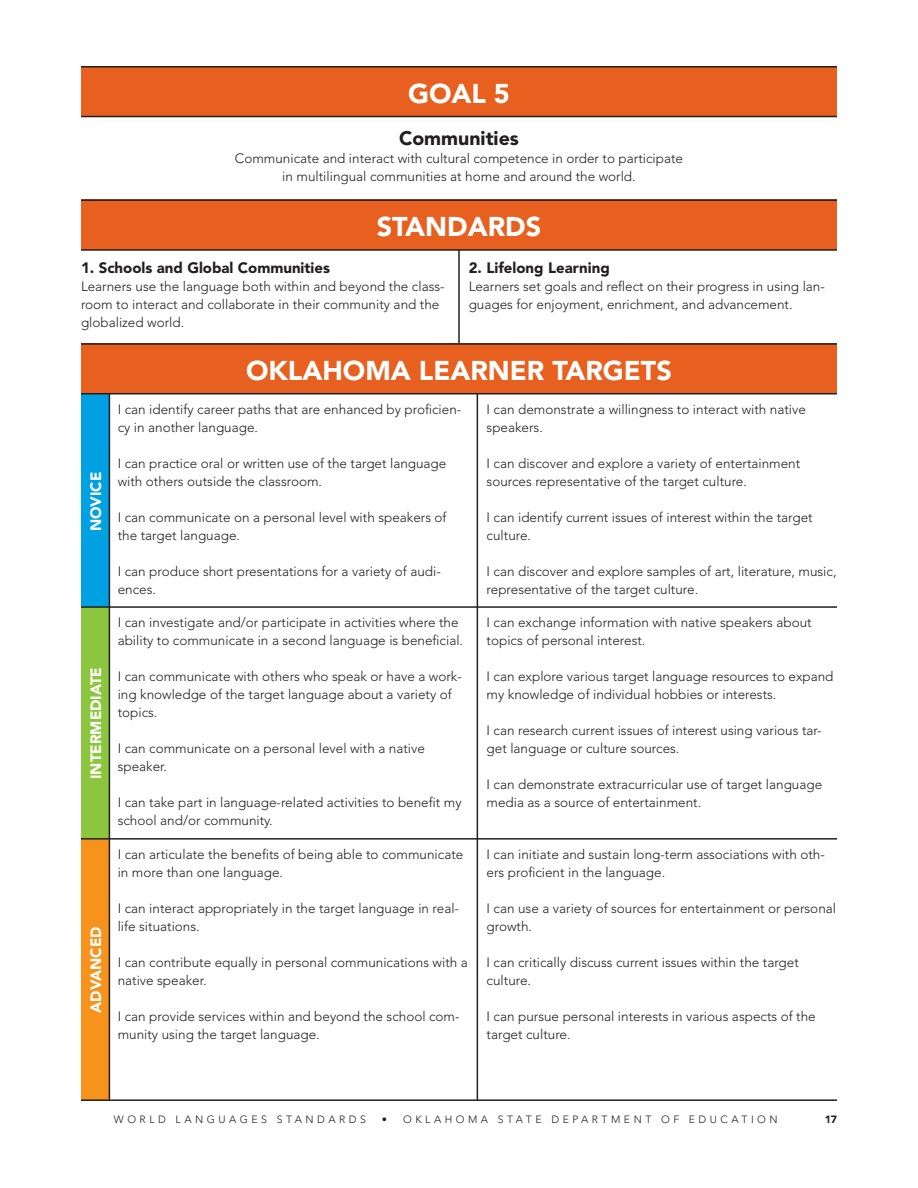
<style>
.page{position:relative;width:918px;height:1188px;background:#fff}
.page>*{position:absolute;margin:0;border:0;box-sizing:border-box;transform-origin:0 0}
.t1{font:900 27px "Avenir";color:#fff}
.t2{font:900 19.5px "Avenir";color:#231f20}
.t3{font:900 15px "Avenir";color:#231f20}
.t4{font:900 15px "Avenir";color:#fff}
.t5{font:300 13.5px/18px "Avenir";color:#231f20}
.t6{font:300 10.5px "Avenir";letter-spacing:.335em;color:#231f20}
.t7{font:900 10.5px "Avenir";color:#231f20}
</style>
<div class="page">
<div style="left:81px;top:839px;width:28px;height:261px;background:#f7931d"></div>
<div style="left:81px;top:66px;width:756px;height:51px;background:#e7601f"></div>
<hr style="left:81px;top:116px;width:756px;height:1px;background:#231f20">
<hr style="left:81px;top:66px;width:756px;height:2px;background:#231f20">
<div style="left:81px;top:394px;width:28px;height:213px;background:#00a1e3"></div>
<div style="left:81px;top:607px;width:28px;height:232px;background:#8bc63e"></div>
<hr style="left:458px;top:250px;width:2px;height:94px;background:#231f20">
<div style="left:81px;top:200px;width:756px;height:50px;background:#e7601f"></div>
<div style="left:81px;top:344px;width:756px;height:50px;background:#e7601f"></div>
<hr style="left:81px;top:249px;width:756px;height:2px;background:#231f20">
<hr style="left:81px;top:393px;width:756px;height:1px;background:#231f20">
<hr style="left:81px;top:199px;width:756px;height:2px;background:#231f20">
<hr style="left:81px;top:606px;width:756px;height:2px;background:#231f20">
<hr style="left:81px;top:838px;width:756px;height:2px;background:#231f20">
<hr style="left:81px;top:343px;width:756px;height:2px;background:#231f20">
<hr style="left:109px;top:394px;width:1px;height:706px;background:#231f20">
<hr style="left:477px;top:394px;width:1px;height:706px;background:#231f20">
<hr style="left:81px;top:1099px;width:756px;height:2px;background:#231f20">
<p class="t1" style="left:408px;top:77px;width:103px">GOAL 5</p>
<p class="t2" style="left:399px;top:127px;width:121px">Communities</p>
<p class="t5" style="left:235px;top:150px;width:450px">Communicate and interact with cultural competence in order to participate</p>
<p class="t5" style="left:282px;top:168px;width:355px">in multilingual communities at home and around the world.</p>
<p class="t1" style="left:377px;top:210px;width:166px">STANDARDS</p>
<p class="t3" style="left:81px;top:258px;width:251px">1. Schools and Global Communities</p>
<p class="t5" style="left:81px;top:277px;width:365px">Learners use the language both within and beyond the class&shy;room to interact and collaborate in their community and the globalized world.</p>
<p class="t3" style="left:469px;top:258px;width:143px">2. Lifelong Learning</p>
<p class="t5" style="left:469px;top:277px;width:358px">Learners set goals and reflect on their progress in using lan&shy;guages for enjoyment, enrichment, and advancement.</p>
<p class="t4" style="left:87px;top:531px;width:61px;rotate:-90deg">NOVICE</p>
<p class="t4" style="left:87px;top:779px;width:113px;rotate:-90deg">INTERMEDIATE</p>
<p class="t4" style="left:87px;top:1013px;width:88px;rotate:-90deg">ADVANCED</p>
<p class="t1" style="left:246px;top:354px;width:427px">OKLAHOMA LEARNER TARGETS</p>
<p class="t5" style="left:118px;top:400px;width:345px">I can identify career paths that are enhanced by proficien&shy;cy in another language.</p>
<p class="t5" style="left:118px;top:454px;width:330px">I can practice oral or written use of the target language with others outside the classroom.</p>
<p class="t5" style="left:118px;top:508px;width:330px">I can communicate on a personal level with speakers of the target language.</p>
<p class="t5" style="left:118px;top:562px;width:325px">I can produce short presentations for a variety of audi&shy;ences.</p>
<p class="t5" style="left:118px;top:613px;width:347px">I can investigate and/or participate in activities where the ability to communicate in a second language is beneficial.</p>
<p class="t5" style="left:118px;top:667px;width:346px">I can communicate with others who speak or have a work&shy;ing knowledge of the target language about a variety of topics.</p>
<p class="t5" style="left:118px;top:739px;width:309px">I can communicate on a personal level with a native speaker.</p>
<p class="t5" style="left:118px;top:793px;width:345px">I can take part in language-related activities to benefit my school and/or community.</p>
<p class="t5" style="left:118px;top:845px;width:347px">I can articulate the benefits of being able to communicate in more than one language.</p>
<p class="t5" style="left:118px;top:899px;width:343px">I can interact appropriately in the target language in real&shy;life situations.</p>
<p class="t5" style="left:118px;top:953px;width:352px">I can contribute equally in personal communications with a native speaker.</p>
<p class="t5" style="left:118px;top:1007px;width:343px">I can provide services within and beyond the school com&shy;munity using the target language.</p>
<p class="t5" style="left:487px;top:400px;width:321px">I can demonstrate a willingness to interact with native speakers.</p>
<p class="t5" style="left:487px;top:454px;width:315px">I can discover and explore a variety of entertainment sources representative of the target culture.</p>
<p class="t5" style="left:487px;top:508px;width:328px">I can identify current issues of interest within the target culture.</p>
<p class="t5" style="left:487px;top:562px;width:351px">I can discover and explore samples of art, literature, music, representative of the target culture.</p>
<p class="t5" style="left:487px;top:613px;width:327px">I can exchange information with native speakers about topics of personal interest.</p>
<p class="t5" style="left:487px;top:667px;width:348px">I can explore various target language resources to expand my knowledge of individual hobbies or interests.</p>
<p class="t5" style="left:487px;top:721px;width:337px">I can research current issues of interest using various tar&shy;get language or culture sources.</p>
<p class="t5" style="left:487px;top:775px;width:337px">I can demonstrate extracurricular use of target language media as a source of entertainment.</p>
<p class="t5" style="left:487px;top:845px;width:340px">I can initiate and sustain long-term associations with oth&shy;ers proficient in the language.</p>
<p class="t5" style="left:487px;top:899px;width:351px">I can use a variety of sources for entertainment or personal growth.</p>
<p class="t5" style="left:487px;top:953px;width:314px">I can critically discuss current issues within the target culture.</p>
<p class="t5" style="left:487px;top:1007px;width:331px">I can pursue personal interests in various aspects of the target culture.</p>
<p class="t6" style="left:114px;top:1113px;width:254px">WORLD LANGUAGES STANDARDS</p>
<p class="t6" style="left:382px;top:1113px;width:397px">• OKLAHOMA STATE DEPARTMENT OF EDUCATION</p>
<p class="t7" style="left:825px;top:1113px;width:14px">17</p>
</div>
